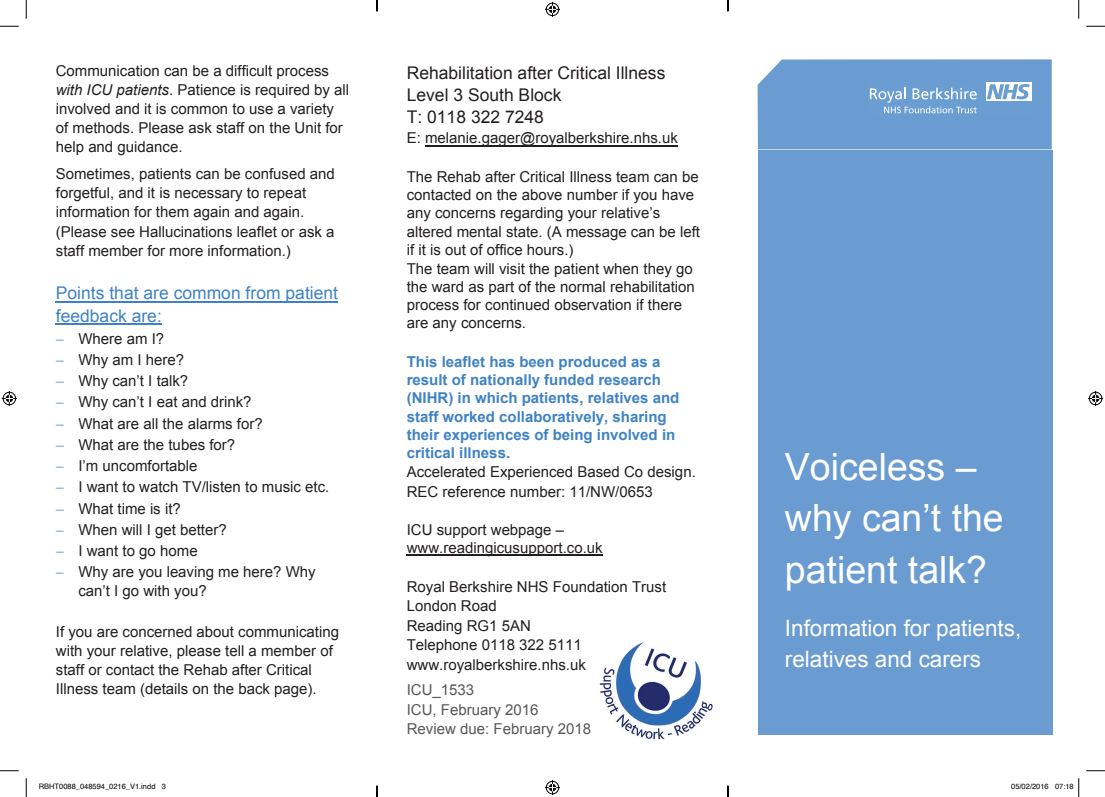
<style>
.page{position:relative;width:1105px;height:797px;background:#fff}
.page>*{position:absolute;margin:0;border:0;box-sizing:border-box;transform-origin:0 0}
.t1{font:37.5px/51.8px "Arial";color:#fff}
.t2{font:22.5px/31.1px "Arial";color:#fff}
.t3{font:17.5px/22.4px "Arial";color:#231f20}
.t4{font:17.5px/22px "Arial";color:#3f82c4}
.t5{font:15px/21.2px "Arial";color:#231f20}
.t6{font:700 15px/18.1px "Arial";color:#3f82c4}
.t7{font:15px/19.4px "Arial";color:#57585a}
.t8{font:7.5px "Helvetica";color:#000}
.s1{font-style:italic}
</style>
<div class="page">
<div style="left:758px;top:150px;width:294px;height:584px;background:#6a9cd1"></div>
<svg style="left:757px;top:59px;width:295px;height:90px"></svg>
<img style="left:599px;top:642px;width:114px;height:98px">
<hr style="left:425px;top:145px;width:253px;height:1px;background:#231f20">
<hr style="left:407px;top:555px;width:196px;height:1px;background:#231f20">
<hr style="left:56px;top:301px;width:282px;height:1px;background:#3f82c4">
<hr style="left:56px;top:323px;width:106px;height:2px;background:#3f82c4">
<svg style="left:0;top:25px;width:19px;height:2px"></svg>
<svg style="left:1086px;top:25px;width:19px;height:2px"></svg>
<svg style="left:0;top:770px;width:19px;height:1px"></svg>
<svg style="left:1086px;top:770px;width:19px;height:1px"></svg>
<svg style="left:25px;top:0;width:2px;height:19px"></svg>
<svg style="left:25px;top:778px;width:2px;height:19px"></svg>
<svg style="left:1078px;top:0;width:1px;height:19px"></svg>
<svg style="left:545px;top:2px;width:15px;height:15px"></svg>
<svg style="left:545px;top:780px;width:15px;height:15px"></svg>
<svg style="left:2px;top:391px;width:15px;height:15px"></svg>
<svg style="left:1088px;top:391px;width:15px;height:15px"></svg>
<svg style="left:1078px;top:778px;width:1px;height:19px"></svg>
<svg style="left:376px;top:0;width:2px;height:11px"></svg>
<svg style="left:376px;top:785px;width:2px;height:12px"></svg>
<svg style="left:727px;top:0;width:2px;height:11px"></svg>
<svg style="left:727px;top:785px;width:2px;height:12px"></svg>
<p class="t5" style="left:56px;top:62px;width:295px;line-height:19px">Communication can be a difficult process <span class="s1">with ICU patients</span>. Patience is required by all involved and it is common to use a variety of methods. Please ask staff on the Unit for help and guidance.</p>
<p class="t5" style="left:56px;top:164px;width:280px;line-height:19.2px">Sometimes, patients can be confused and forgetful, and it is necessary to repeat information for them again and again. (Please see Hallucinations leaflet or ask a staff member for more information.)</p>
<p class="t4" style="left:56px;top:282px;width:284px">Points that are common from patient feedback are:</p>
<p class="t5" style="left:78px;top:328px;width:253px">Where am I?<br>Why am I here?<br>Why can’t I talk?<br>Why can’t I eat and drink?<br>What are all the alarms for?<br>What are the tubes for?<br>I’m uncomfortable<br>I want to watch TV/listen to music etc.<br>What time is it?<br>When will I get better?<br>I want to go home<br>Why are you leaving me here? Why</p>
<p class="t5" style="left:78px;top:580px;width:130px">can’t I go with you?</p>
<p class="t5" style="left:56px;top:622px;width:285px;line-height:19px">If you are concerned about communicating with your relative, please tell a member of staff or contact the Rehab after Critical Illness team (details on the back page).</p>
<p class="t3" style="left:407px;top:62px;width:260px">Rehabilitation after Critical Illness<br>Level 3 South Block<br>T: 0118 322 7248</p>
<p class="t5" style="left:407px;top:128px;width:273px">E: melanie.gager@royalberkshire.nhs.uk</p>
<p class="t5" style="left:407px;top:168px;width:295px;line-height:18.2px">The Rehab after Critical Illness team can be contacted on the above number if you have any concerns regarding your relative’s altered mental state. (A message can be left if it is out of office hours.)<br>The team will visit the patient when they go the ward as part of the normal rehabilitation process for continued observation if there are any concerns.</p>
<p class="t6" style="left:407px;top:353px;width:274px">This leaflet has been produced as a result of nationally funded research (NIHR) in which patients, relatives and staff worked collaboratively, sharing their experiences of being involved in critical illness.</p>
<p class="t3" style="left:580px;top:62px;width:6px">t</p>
<p class="t5" style="left:498px;top:166px;width:6px">t</p>
<p class="t5" style="left:407px;top:462px;width:291px;line-height:19.4px">Accelerated Experienced Based Co design.<br>REC reference number: 11/NW/0653</p>
<p class="t5" style="left:407px;top:521px;width:198px;line-height:18.1px">ICU support webpage – www.readingicusupport.co.uk</p>
<p class="t5" style="left:407px;top:577px;width:261px;line-height:19.4px">Royal Berkshire NHS Foundation Trust<br>London Road<br>Reading RG1 5AN<br>Telephone 0118 322 5111 www.royalberkshire.nhs.uk</p>
<p class="t7" style="left:407px;top:680px;width:186px">ICU_1533<br>ICU, February 2016<br>Review due: February 2018</p>
<h1 class="t1" style="left:785px;top:441px;width:220px">Voiceless – why can’t the patient talk?</h1>
<h2 class="t2" style="left:785px;top:612px;width:238px">Information for patients, relatives and carers</h2>
<p class="t8" style="left:39px;top:781px;width:129px">RBHT0088_048594_0216_V1.indd 3</p>
<p class="t8" style="left:1011px;top:781px;width:64px">05/02/2016 07:18</p>
</div>
